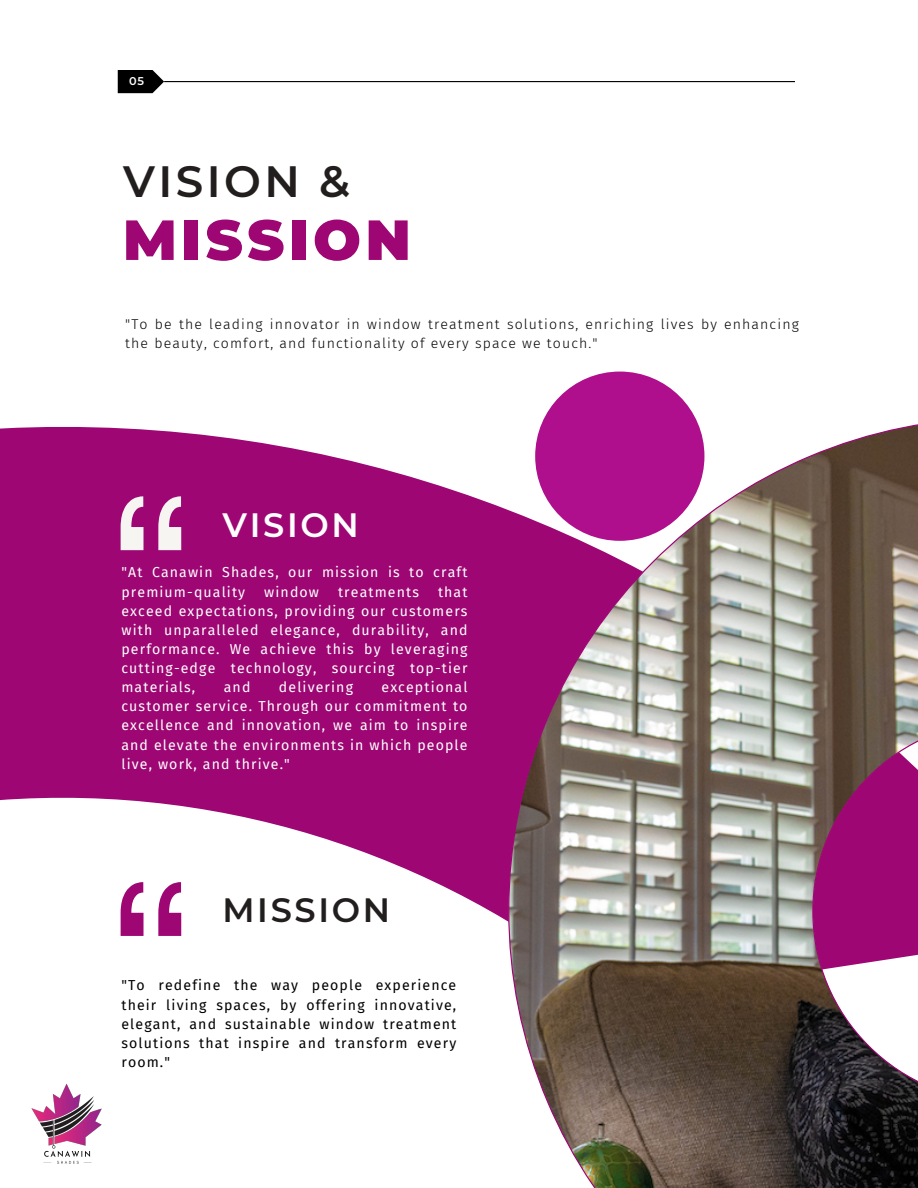
<style>
.page{position:relative;width:918px;height:1188px;background:#fff}
.page>*{position:absolute;margin:0;border:0;box-sizing:border-box;transform-origin:0 0}
.t1{font:900 56.4px "Montserrat";letter-spacing:.08em;color:#9d0673}
.t2{font:600 43.8px "Montserrat";letter-spacing:.08em;color:#221e1e}
.t3{font:600 33.75px "Montserrat";letter-spacing:.08em;color:#221e1e}
.t4{font:600 33.75px "Montserrat";letter-spacing:.08em;color:#fff}
.t5{font:14.1px/19.2px "Fira Sans";letter-spacing:.08em;color:#fff;text-align:justify}
.t6{font:14.1px/19.2px "Fira Sans";letter-spacing:.08em;color:#000;text-align:justify}
.t7{font:300 14.1px/19.2px "Fira Sans";letter-spacing:.08em;color:#000}
.t8{font:600 11.25px "Montserrat";color:#fff}
</style>
<div class="page">
<hr style="left:164px;top:81px;width:631px;height:1px;background:#000">
<svg style="left:118px;top:70px;width:46px;height:23px"></svg>
<svg style="left:0;top:371px;width:695px;height:565px;fill:#9d0673"></svg>
<img style="left:508px;top:417px;width:410px;height:771px">
<svg style="left:121px;top:496px;width:60px;height:54px"></svg>
<svg style="left:121px;top:882px;width:60px;height:54px"></svg>
<div style="left:535px;top:372px;width:169px;height:169px;background:#af0e8c;border-radius:50%"></div>
<img style="left:31px;top:1083px;width:71px;height:81px">
<p class="t8" style="left:129px;top:74px;width:17px">05</p>
<h1 class="t2" style="left:123px;top:154px;width:229px">VISION &amp;</h1>
<h3 class="t1" style="left:123px;top:205px;width:289px">MISSION</h3>
<h2 class="t7" style="left:125px;top:315px;width:675px">"To be the leading innovator in window treatment solutions, enriching lives by enhancing the beauty, comfort, and functionality of every space we touch."</h2>
<p class="t4" style="left:222px;top:505px;width:138px">VISION</p>
<p class="t5" style="left:121px;top:563px;width:348px">"At Canawin Shades, our mission is to craft premium-quality</p>
<p class="t5" style="left:264px;top:582px;width:56px">window</p>
<p class="t5" style="left:338px;top:582px;width:82px">treatments</p>
<p class="t5" style="left:121px;top:582px;width:348px;text-indent:317px">that exceed expectations, providing our customers with unparalleled elegance, durability, and performance. We achieve this by leveraging cutting-edge technology, sourcing top-tier materials,</p>
<p class="t5" style="left:121px;top:678px;width:348px;text-indent:260px">exceptional customer service. Through our commitment to excellence and innovation, we aim to inspire and elevate the environments in which people live, work, and thrive."</p>
<p class="t5" style="left:224px;top:678px;width:28px">and</p>
<p class="t5" style="left:279px;top:678px;width:76px">delivering</p>
<p class="t3" style="left:222px;top:889px;width:169px">MISSION</p>
<p class="t6" style="left:121px;top:976px;width:336px">"To redefine the way people experience their living spaces, by offering innovative, elegant, and sustainable window treatment solutions that inspire and transform every room."</p>
</div>
